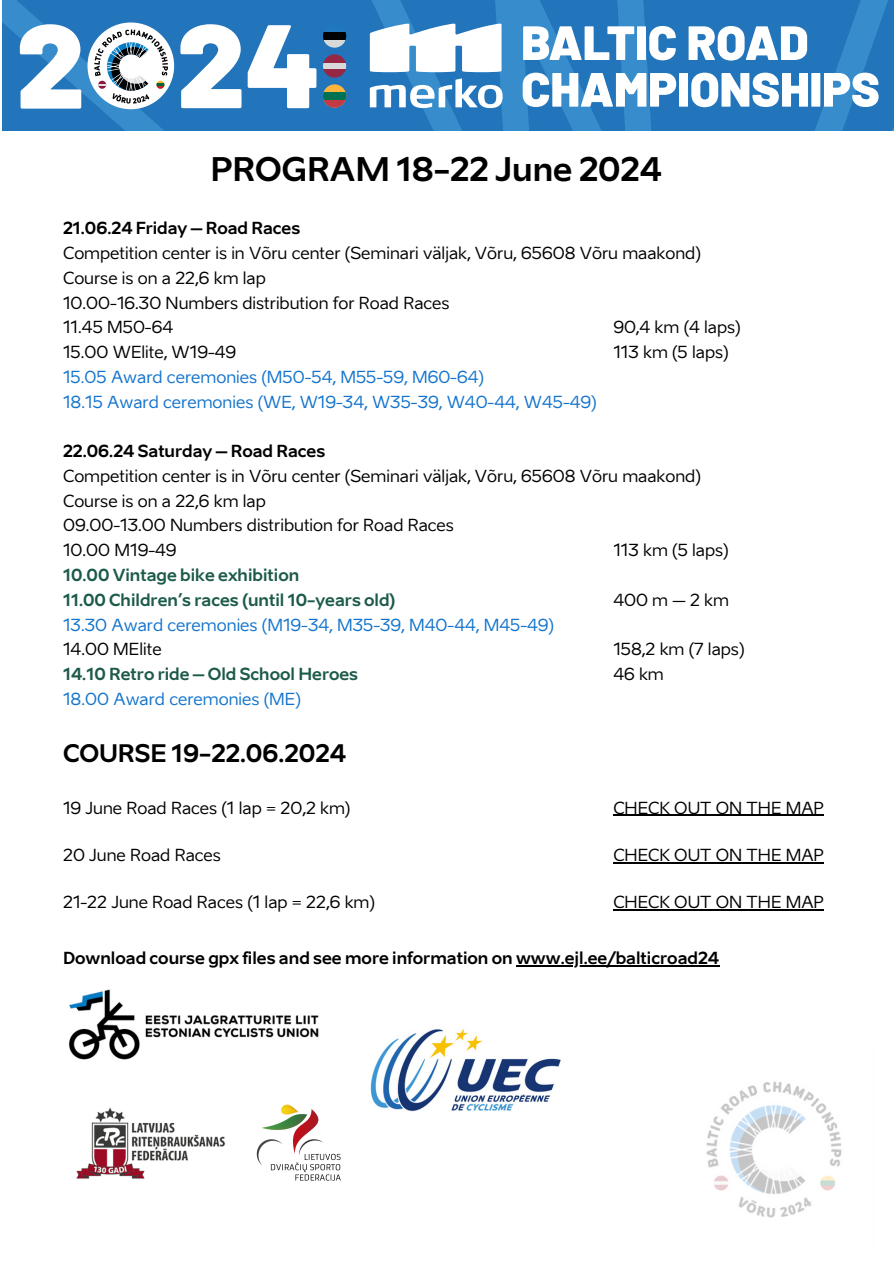
<style>
.page{position:relative;width:894px;height:1264px;background:#fff}
.page>*{position:absolute;margin:0;border:0;box-sizing:border-box;transform-origin:0 0}
.t1{font:700 32.25px "Aino";color:#000}
.t2{font:700 24px "Aino";color:#000}
.t3{font:16.5px "Aino";color:#000}
.t4{font:16.5px "Aino";color:#1374cd}
.t5{font:700 16.5px "Aino";color:#000}
.t6{font:700 16.5px "Aino";color:#1c5a4a}
</style>
<div class="page">
<img style="left:706px;top:1081px;width:136px;height:137px">
<hr style="left:613px;top:814px;width:210px;height:2px;background:#000">
<hr style="left:613px;top:862px;width:210px;height:1px;background:#000">
<hr style="left:613px;top:909px;width:210px;height:1px;background:#000">
<hr style="left:516px;top:965px;width:203px;height:1px;background:#000">
<svg style="left:2px;top:0;width:891px;height:131px"></svg>
<img style="left:68px;top:989px;width:251px;height:71px">
<img style="left:76px;top:1107px;width:150px;height:72px">
<img style="left:256px;top:1104px;width:85px;height:77px">
<img style="left:370px;top:1028px;width:191px;height:84px">
<p class="t1" style="left:210px;top:156px;width:453px">PROGRAM 18-22 June 2024</p>
<h1 class="t5" style="left:63px;top:222px;width:239px">21.06.24 Friday – Road Races</h1>
<p class="t3" style="left:63px;top:246px;width:639px">Competition center is in Võru center (Seminari väljak, Võru, 65608 Võru maakond)</p>
<p class="t3" style="left:63px;top:271px;width:204px">Course is on a 22,6 km lap</p>
<p class="t3" style="left:63px;top:296px;width:388px">10.00-16.30 Numbers distribution for Road Races</p>
<p class="t3" style="left:63px;top:321px;width:112px">11.45 M50-64</p>
<p class="t3" style="left:63px;top:345px;width:175px">15.00 WElite, W19-49</p>
<p class="t4" style="left:63px;top:370px;width:422px">15.05 Award ceremonies (M50-54, M55-59, M60-64)</p>
<p class="t4" style="left:63px;top:395px;width:535px">18.15 Award ceremonies (WE, W19-34, W35-39, W40-44, W45-49)</p>
<p class="t5" style="left:63px;top:444px;width:264px">22.06.24 Saturday – Road Races</p>
<p class="t3" style="left:63px;top:469px;width:639px">Competition center is in Võru center (Seminari väljak, Võru, 65608 Võru maakond)</p>
<p class="t3" style="left:63px;top:494px;width:204px">Course is on a 22,6 km lap</p>
<p class="t3" style="left:63px;top:519px;width:392px">09.00-13.00 Numbers distribution for Road Races</p>
<p class="t3" style="left:63px;top:543px;width:115px">10.00 M19-49</p>
<p class="t6" style="left:63px;top:568px;width:237px">10.00 Vintage bike exhibition</p>
<p class="t6" style="left:63px;top:593px;width:334px">11.00 Children’s races (until 10-years old)</p>
<p class="t4" style="left:63px;top:618px;width:492px">13.30 Award ceremonies (M19-34, M35-39, M40-44, M45-49)</p>
<p class="t3" style="left:63px;top:642px;width:100px">14.00 MElite</p>
<p class="t6" style="left:63px;top:667px;width:296px">14.10 Retro ride – Old School Heroes</p>
<p class="t4" style="left:63px;top:692px;width:239px">18.00 Award ceremonies (ME)</p>
<p class="t2" style="left:63px;top:743px;width:284px">COURSE 19-22.06.2024</p>
<p class="t3" style="left:63px;top:801px;width:289px">19 June Road Races (1 lap = 20,2 km)</p>
<p class="t3" style="left:63px;top:848px;width:159px">20 June Road Races</p>
<p class="t3" style="left:63px;top:895px;width:313px">21-22 June Road Races (1 lap = 22,6 km)</p>
<h2 class="t3" style="left:613px;top:321px;width:129px">90,4 km (4 laps)</h2>
<p class="t3" style="left:613px;top:345px;width:117px">113 km (5 laps)</p>
<p class="t3" style="left:613px;top:543px;width:117px">113 km (5 laps)</p>
<p class="t3" style="left:613px;top:593px;width:117px">400m–2km</p>
<h3 class="t3" style="left:613px;top:642px;width:133px">158,2 km (7 laps)</h3>
<h3 class="t3" style="left:613px;top:667px;width:52px">46 km</h3>
<p class="t3" style="left:613px;top:801px;width:212px">CHECK OUT ON THE MAP</p>
<p class="t3" style="left:613px;top:848px;width:212px">CHECK OUT ON THE MAP</p>
<p class="t3" style="left:613px;top:895px;width:212px">CHECK OUT ON THE MAP</p>
<h3 class="t5" style="left:63px;top:951px;width:657px">Download course gpx files and see more information on www.ejl.ee/balticroad24</h3>
</div>
